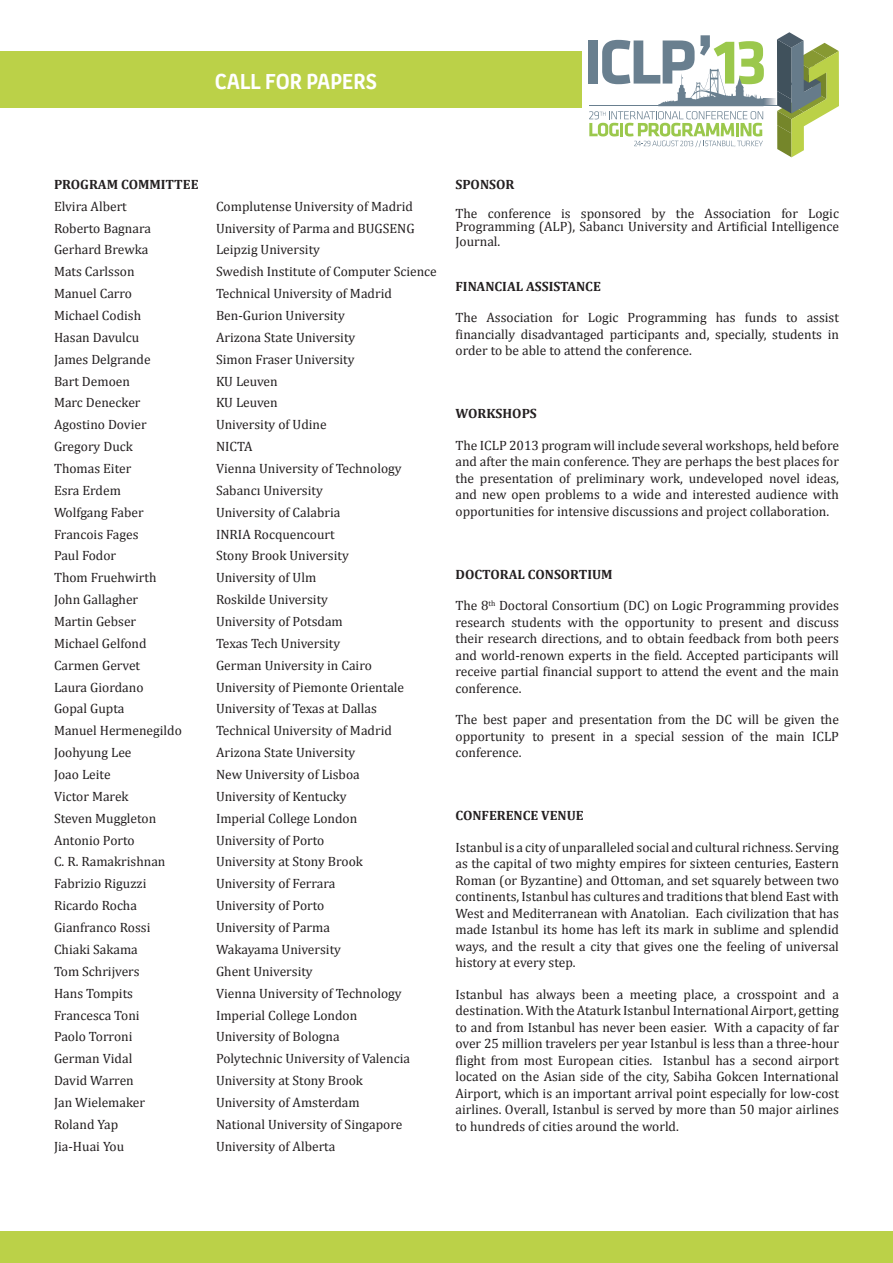
<style>
.page{position:relative;width:893px;height:1263px;background:#fff}
.page>*{position:absolute;margin:0;border:0;box-sizing:border-box;transform-origin:0 0}
.t1{font:700 22.8px "Turkcell Satura";color:#fff}
.t2{font:13.5px/16.5px "Cambria";color:#231f20;text-align:justify}
.t3{font:700 13.5px "Cambria";color:#231f20}
</style>
<div class="page">
<div style="left:0;top:1231px;width:893px;height:32px;background:#bbd148"></div>
<div style="left:588px;top:40px;width:10px;height:44px;background:#697f8f"></div>
<svg style="left:589px;top:32px;width:250px;height:125px"></svg>
<div style="left:0;top:51px;width:581px;height:56px;background:#bbd148"></div>
<h1 class="t1" style="left:215px;top:69px;width:164px">CALL FOR PAPERS</h1>
<p class="t3" style="left:54px;top:175px;width:146px">PROGRAM COMMITTEE</p>
<p class="t2" style="left:54px;top:198px;width:74px">Elvira Albert</p>
<p class="t2" style="left:216px;top:198px;width:199px">Complutense University of Madrid</p>
<p class="t2" style="left:54px;top:220px;width:99px">Roberto Bagnara</p>
<p class="t2" style="left:216px;top:220px;width:200px">University of Parma and BUGSENG</p>
<p class="t2" style="left:54px;top:242px;width:96px">Gerhard Brewka</p>
<p class="t2" style="left:216px;top:242px;width:106px">Leipzig University</p>
<p class="t2" style="left:54px;top:264px;width:82px">Mats Carlsson</p>
<p class="t2" style="left:216px;top:264px;width:222px">Swedish Institute of Computer Science</p>
<p class="t2" style="left:54px;top:285px;width:80px">Manuel Carro</p>
<p class="t2" style="left:216px;top:285px;width:177px">Technical University of Madrid</p>
<p class="t2" style="left:54px;top:307px;width:89px">Michael Codish</p>
<p class="t2" style="left:216px;top:307px;width:130px">Ben-Gurion University</p>
<p class="t2" style="left:54px;top:329px;width:87px">Hasan Davulcu</p>
<p class="t2" style="left:216px;top:329px;width:141px">Arizona State University</p>
<p class="t2" style="left:54px;top:351px;width:98px">James Delgrande</p>
<p class="t2" style="left:216px;top:351px;width:140px">Simon Fraser University</p>
<p class="t2" style="left:54px;top:373px;width:78px">Bart Demoen</p>
<p class="t2" style="left:216px;top:373px;width:63px">KU Leuven</p>
<p class="t2" style="left:54px;top:395px;width:88px">Marc Denecker</p>
<p class="t2" style="left:216px;top:395px;width:63px">KU Leuven</p>
<p class="t2" style="left:54px;top:417px;width:94px">Agostino Dovier</p>
<p class="t2" style="left:216px;top:417px;width:112px">University of Udine</p>
<p class="t2" style="left:54px;top:438px;width:80px">Gregory Duck</p>
<p class="t2" style="left:216px;top:438px;width:38px">NICTA</p>
<p class="t2" style="left:54px;top:460px;width:79px">Thomas Eiter</p>
<p class="t2" style="left:216px;top:460px;width:187px">Vienna University of Technology</p>
<p class="t2" style="left:54px;top:482px;width:68px">Esra Erdem</p>
<p class="t2" style="left:216px;top:482px;width:108px">Sabancı University</p>
<p class="t2" style="left:54px;top:504px;width:91px">Wolfgang Faber</p>
<p class="t2" style="left:216px;top:504px;width:126px">University of Calabria</p>
<p class="t2" style="left:54px;top:526px;width:86px">Francois Fages</p>
<p class="t2" style="left:216px;top:526px;width:120px">INRIA Rocquencourt</p>
<p class="t2" style="left:54px;top:548px;width:64px">Paul Fodor</p>
<p class="t2" style="left:216px;top:548px;width:134px">Stony Brook University</p>
<p class="t2" style="left:54px;top:570px;width:104px">Thom Fruehwirth</p>
<p class="t2" style="left:216px;top:570px;width:102px">University of Ulm</p>
<p class="t2" style="left:54px;top:591px;width:86px">John Gallagher</p>
<p class="t2" style="left:216px;top:591px;width:114px">Roskilde University</p>
<p class="t2" style="left:54px;top:613px;width:84px">Martin Gebser</p>
<p class="t2" style="left:216px;top:613px;width:128px">University of Potsdam</p>
<p class="t2" style="left:54px;top:635px;width:94px">Michael Gelfond</p>
<p class="t2" style="left:216px;top:635px;width:126px">Texas Tech University</p>
<p class="t2" style="left:54px;top:657px;width:88px">Carmen Gervet</p>
<p class="t2" style="left:216px;top:657px;width:157px">German University in Cairo</p>
<p class="t2" style="left:54px;top:679px;width:91px">Laura Giordano</p>
<p class="t2" style="left:216px;top:679px;width:190px">University of Piemonte Orientale</p>
<p class="t2" style="left:54px;top:701px;width:72px">Gopal Gupta</p>
<p class="t2" style="left:216px;top:701px;width:162px">University of Texas at Dallas</p>
<p class="t2" style="left:54px;top:723px;width:129px">Manuel Hermenegildo</p>
<p class="t2" style="left:216px;top:723px;width:177px">Technical University of Madrid</p>
<p class="t2" style="left:54px;top:744px;width:79px">Joohyung Lee</p>
<p class="t2" style="left:216px;top:744px;width:141px">Arizona State University</p>
<p class="t2" style="left:54px;top:766px;width:58px">Joao Leite</p>
<p class="t2" style="left:216px;top:766px;width:145px">New University of Lisboa</p>
<p class="t2" style="left:54px;top:788px;width:76px">Victor Marek</p>
<p class="t2" style="left:216px;top:788px;width:132px">University of Kentucky</p>
<p class="t2" style="left:54px;top:810px;width:104px">Steven Muggleton</p>
<p class="t2" style="left:216px;top:810px;width:143px">Imperial College London</p>
<p class="t2" style="left:54px;top:832px;width:82px">Antonio Porto</p>
<p class="t2" style="left:216px;top:832px;width:110px">University of Porto</p>
<p class="t2" style="left:54px;top:854px;width:113px">C. R. Ramakrishnan</p>
<p class="t2" style="left:216px;top:854px;width:148px">University at Stony Brook</p>
<p class="t2" style="left:54px;top:876px;width:94px">Fabrizio Riguzzi</p>
<p class="t2" style="left:216px;top:876px;width:121px">University of Ferrara</p>
<p class="t2" style="left:54px;top:897px;width:84px">Ricardo Rocha</p>
<p class="t2" style="left:216px;top:897px;width:110px">University of Porto</p>
<p class="t2" style="left:54px;top:919px;width:98px">Gianfranco Rossi</p>
<p class="t2" style="left:216px;top:919px;width:115px">University of Parma</p>
<p class="t2" style="left:54px;top:941px;width:85px">Chiaki Sakama</p>
<p class="t2" style="left:216px;top:941px;width:127px">Wakayama University</p>
<p class="t2" style="left:54px;top:963px;width:87px">Tom Schrijvers</p>
<p class="t2" style="left:216px;top:963px;width:98px">Ghent University</p>
<p class="t2" style="left:54px;top:985px;width:81px">Hans Tompits</p>
<p class="t2" style="left:216px;top:985px;width:187px">Vienna University of Technology</p>
<p class="t2" style="left:54px;top:1007px;width:87px">Francesca Toni</p>
<p class="t2" style="left:216px;top:1007px;width:143px">Imperial College London</p>
<p class="t2" style="left:54px;top:1029px;width:80px">Paolo Torroni</p>
<p class="t2" style="left:216px;top:1029px;width:125px">University of Bologna</p>
<p class="t2" style="left:54px;top:1050px;width:80px">German Vidal</p>
<p class="t2" style="left:216px;top:1050px;width:196px">Polytechnic University of Valencia</p>
<p class="t2" style="left:54px;top:1072px;width:81px">David Warren</p>
<p class="t2" style="left:216px;top:1072px;width:148px">University at Stony Brook</p>
<p class="t2" style="left:54px;top:1094px;width:93px">Jan Wielemaker</p>
<p class="t2" style="left:216px;top:1094px;width:145px">University of Amsterdam</p>
<p class="t2" style="left:54px;top:1116px;width:66px">Roland Yap</p>
<p class="t2" style="left:216px;top:1116px;width:188px">National University of Singapore</p>
<p class="t2" style="left:54px;top:1138px;width:72px">Jia-Huai You</p>
<p class="t2" style="left:216px;top:1138px;width:121px">University of Alberta</p>
<p class="t3" style="left:455px;top:175px;width:60px">SPONSOR</p>
<p class="t2" style="left:455px;top:206px;width:385px;line-height:13.5px">The conference is sponsored by the Association for Logic<br>Programming (ALP), Sabancı University and Artificial Intelligence</p>
<p class="t2" style="left:455px;top:233px;width:46px">Journal.</p>
<p class="t3" style="left:455px;top:277px;width:147px">FINANCIAL ASSISTANCE</p>
<p class="t2" style="left:455px;top:310px;width:385px">The Association for Logic Programming has funds to assist financially disadvantaged participants and, specially, students in order to be able to attend the conference.</p>
<p class="t3" style="left:455px;top:404px;width:83px">WORKSHOPS</p>
<p class="t2" style="left:455px;top:437px;width:385px">The ICLP 2013 program will include several workshops, held before and after the main conference. They are perhaps the best places for the presentation of preliminary work, undeveloped novel ideas, and new open problems to a wide and interested audience with opportunities for intensive discussions and project collaboration.</p>
<p class="t3" style="left:455px;top:565px;width:159px">DOCTORAL CONSORTIUM</p>
<p class="t2" style="left:455px;top:597px;width:385px">The 8<sup>th</sup> Doctoral Consortium (DC) on Logic Programming provides research students with the opportunity to present and discuss their research directions, and to obtain feedback from both peers and world-renown experts in the field. Accepted participants will receive partial financial support to attend the event and the main conference.</p>
<p class="t2" style="left:455px;top:711px;width:385px">The best paper and presentation from the DC will be given the opportunity to present in a special session of the main ICLP conference.</p>
<p class="t3" style="left:455px;top:806px;width:130px">CONFERENCE VENUE</p>
<p class="t2" style="left:455px;top:839px;width:385px">Istanbul is a city of unparalleled social and cultural richness. Serving as the capital of two mighty empires for sixteen centuries, Eastern Roman (or Byzantine) and Ottoman, and set squarely between two continents, Istanbul has cultures and traditions that blend East with West and Mediterranean with Anatolian. Each civilization that has made Istanbul its home has left its mark in sublime and splendid ways, and the result a city that gives one the feeling of universal history at every step.</p>
<p class="t2" style="left:455px;top:986px;width:385px">Istanbul has always been a meeting place, a crosspoint and a destination. With the Ataturk Istanbul International Airport, getting to and from Istanbul has never been easier. With a capacity of far over 25 million travelers per year Istanbul is less than a three-hour flight from most European cities. Istanbul has a second airport located on the Asian side of the city, Sabiha Gokcen International Airport, which is an important arrival point especially for low-cost airlines. Overall, Istanbul is served by more than 50 major airlines to hundreds of cities around the world.</p>
</div>
